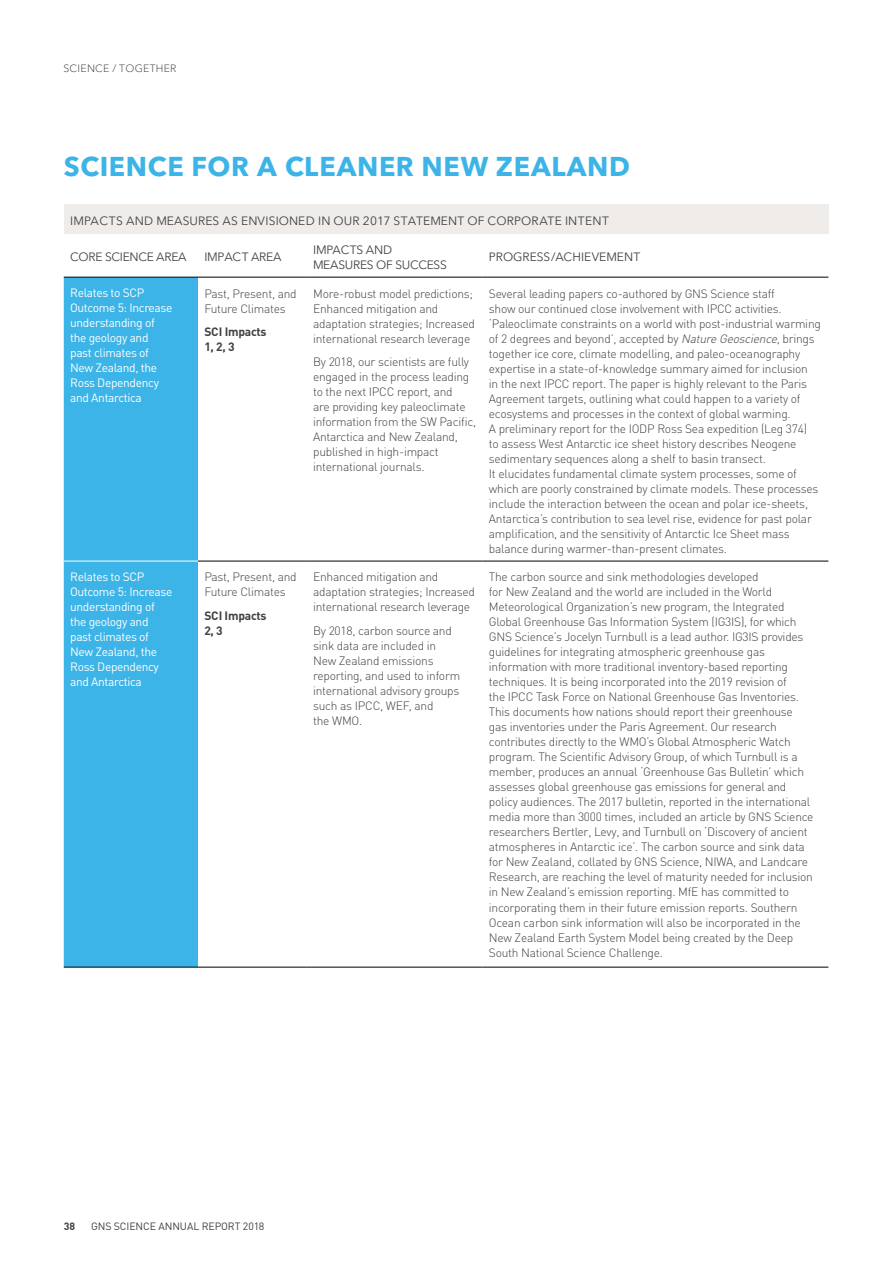
<style>
.page{position:relative;width:893px;height:1263px;background:#fff}
.page>*{position:absolute;margin:0;border:0;box-sizing:border-box;transform-origin:0 0}
.t1{font:700 27px "Avenir Next LT Pro";letter-spacing:.025em;color:#3cb4e7}
.t2{font:300 12px/15px "DIN";letter-spacing:-.02em;color:#414042}
.t3{font:12px/15px "DIN";letter-spacing:-.03em;color:#fff}
.t4{font:12px "Avenir Next LT Pro";color:#414042}
.t5{font:12px/15px "Avenir Next LT Pro";letter-spacing:-.02em;color:#414042}
.t6{font:700 12px/15px "DIN";letter-spacing:-.02em;color:#414042}
.t7{font:10.5px "DIN";letter-spacing:-.01em;color:#414042}
.t8{font:300 10.5px "Avenir Next LT Pro";letter-spacing:.025em;color:#414042}
.t9{font:700 10.5px "DIN";color:#414042}
.s1{font-style:italic}
</style>
<div class="page">
<div style="left:64px;top:204px;width:764px;height:29px;background:#efecea"></div>
<div style="left:64px;top:278px;width:134px;height:689px;background:#3cb4e7"></div>
<hr style="left:64px;top:277px;width:134px;height:1px;background:#000">
<hr style="left:198px;top:277px;width:109px;height:1px;background:#000">
<hr style="left:307px;top:277px;width:175px;height:1px;background:#000">
<hr style="left:482px;top:277px;width:346px;height:1px;background:#000">
<hr style="left:198px;top:561px;width:109px;height:1px;background:#000">
<hr style="left:307px;top:561px;width:175px;height:1px;background:#000">
<hr style="left:482px;top:561px;width:346px;height:1px;background:#000">
<hr style="left:198px;top:967px;width:109px;height:1px;background:#000">
<hr style="left:307px;top:967px;width:175px;height:1px;background:#000">
<hr style="left:482px;top:967px;width:346px;height:1px;background:#000">
<hr style="left:64px;top:967px;width:134px;height:1px;background:#000">
<hr style="left:64px;top:561px;width:134px;height:1px;background:#fff">
<p class="t8" style="left:63px;top:60px;width:115px">SCIENCE / TOGETHER</p>
<h1 class="t1" style="left:64px;top:143px;width:568px">SCIENCE FOR A CLEANER NEW ZEALAND</h1>
<p class="t4" style="left:70px;top:210px;width:540px">IMPACTS AND MEASURES AS ENVISIONED IN OUR 2017 STATEMENT OF CORPORATE INTENT</p>
<p class="t5" style="left:70px;top:249px;width:118px">CORE SCIENCE AREA</p>
<p class="t5" style="left:204px;top:249px;width:79px">IMPACT AREA</p>
<p class="t5" style="left:313px;top:241px;width:135px">IMPACTS AND<br>MEASURES OF SUCCESS</p>
<p class="t4" style="left:489px;top:247px;width:153px">PROGRESS/ACHIEVEMENT</p>
<p class="t3" style="left:70px;top:285px;width:104px">Relates to SCP<br>Outcome 5: Increase understanding of the geology and past climates of<br>New Zealand, the<br>Ross Dependency and Antarctica</p>
<p class="t2" style="left:204px;top:285px;width:94px">Past, Present, and<br>Future Climates</p>
<p class="t2" style="left:489px;top:285px;width:334px">Several leading papers co-authored by GNS Science staff<br>show our continued close involvement with IPCC activities. ‘Paleoclimate constraints on a world with post-industrial warming of 2 degrees and beyond’, accepted by <span class="s1">NatureGeoscience</span>, brings together ice core, climate modelling, and paleo-oceanography expertise in a state-of-knowledge summary aimed for inclusion<br>in the next IPCC report. The paper is highly relevant to the Paris Agreement targets, outlining what could happen to a variety of ecosystems and processes in the context of global warming.<br>A preliminary report for the IODP Ross Sea expedition (Leg 374)<br>to assess West Antarctic ice sheet history describes Neogene sedimentary sequences along a shelf to basin transect.<br>It elucidates fundamental climate system processes, some of which are poorly constrained by climate models. These processes include the interaction between the ocean and polar ice-sheets, Antarctica’s contribution to sea level rise, evidence for past polar amplification, and the sensitivity of Antarctic Ice Sheet mass balance during warmer-than-present climates.</p>
<p class="t2" style="left:313px;top:285px;width:163px">More-robust model predictions;<br>Enhanced mitigation and adaptation strategies; Increased international research leverage</p>
<p class="t2" style="left:313px;top:354px;width:164px">By 2018, our scientists are fully engaged in the process leading to the next IPCC report, and<br>are providing key paleoclimate information from the SW Pacific,<br>Antarctica and New Zealand, published in high-impact international journals.</p>
<p class="t6" style="left:204px;top:324px;width:64px">SCI Impacts<br>1, 2, 3</p>
<p class="t3" style="left:70px;top:569px;width:104px">Relates to SCP<br>Outcome 5: Increase understanding of the geology and past climates of<br>New Zealand, the<br>Ross Dependency and Antarctica</p>
<p class="t2" style="left:204px;top:569px;width:94px">Past, Present, and<br>Future Climates</p>
<p class="t6" style="left:204px;top:608px;width:64px">SCI Impacts<br>2, 3</p>
<p class="t2" style="left:313px;top:569px;width:163px">Enhanced mitigation and adaptation strategies; Increased international research leverage</p>
<p class="t2" style="left:313px;top:623px;width:149px">By 2018, carbon source and sink data are included in<br>New Zealand emissions reporting, and used to inform international advisory groups such as IPCC, WEF, and<br>the WMO.</p>
<p class="t2" style="left:489px;top:569px;width:326px">The carbon source and sink methodologies developed<br>for New Zealand and the world are included in the World Meteorological Organization’s new program, the Integrated Global Greenhouse Gas Information System (IG3IS), for which GNS Science’s Jocelyn Turnbull is a lead author. IG3IS provides guidelines for integrating atmospheric greenhouse gas information with more traditional inventory-based reporting techniques. It is being incorporated into the 2019 revision of<br>the IPCC Task Force on National Greenhouse Gas Inventories.<br>This documents how nations should report their greenhouse gas inventories under the Paris Agreement. Our research contributes directly to the WMO’s Global Atmospheric Watch program. The Scientific Advisory Group, of which Turnbull is a member, produces an annual ‘Greenhouse Gas Bulletin’ which assesses global greenhouse gas emissions for general and policy audiences. The 2017 bulletin, reported in the international media more than 3000 times, included an article by GNS Science researchers Bertler, Levy, and Turnbull on ‘Discovery of ancient atmospheres in Antarctic ice’. The carbon source and sink data for New Zealand, collated by GNS Science, NIWA, and Landcare Research, are reaching the level of maturity needed for inclusion in New Zealand’s emission reporting. MfE has committed to incorporating them in their future emission reports. Southern Ocean carbon sink information will also be incorporated in the New Zealand Earth System Model being created by the Deep South National Science Challenge.</p>
<p class="t9" style="left:64px;top:1219px;width:13px">38</p>
<p class="t7" style="left:91px;top:1220px;width:175px">GNS SCIENCE ANNUAL REPORT 2018</p>
</div>
